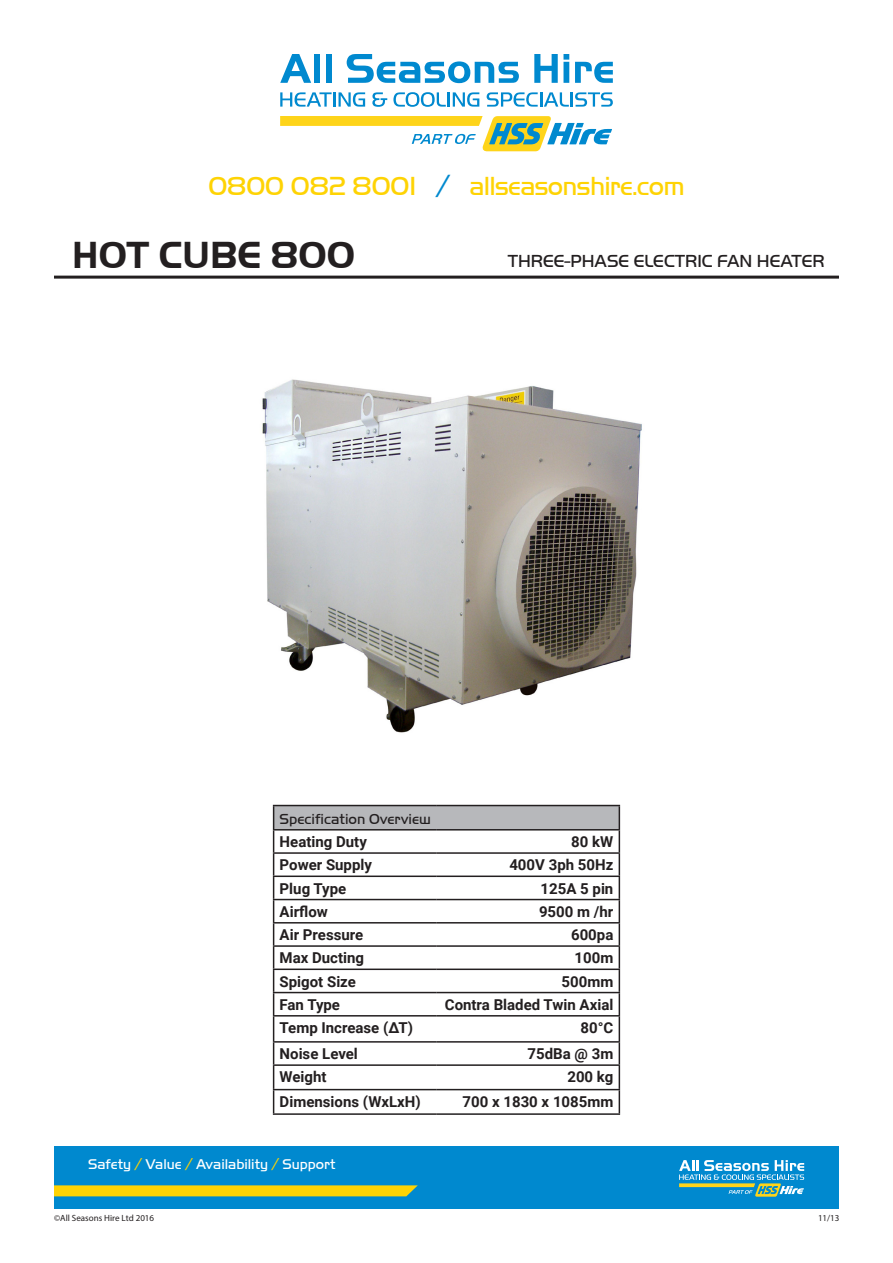
<style>
.page{position:relative;width:893px;height:1263px;background:#fff}
.page>*{position:absolute;margin:0;border:0;box-sizing:border-box;transform-origin:0 0}
.t1{font:700 39px "Handel Got D";color:#231f20}
.t2{font:27px "Handel Got D Ligh";letter-spacing:-.03em;color:#fed304}
.t3{font:18px "Handel Got D Ligh";color:#231f20}
.t4{font:700 15px "Roboto";color:#231f20}
.t5{font:15px "Handel Got D Ligh";color:#231f20}
.t6{font:14.55px "Handel Got D Ligh";color:#fff}
.t7{font:9px "Myriad Pro";color:#231f20}
.s1{color:#0089cf}
.s2{color:#fed304}
</style>
<div class="page">
<hr style="left:54px;top:276px;width:785px;height:3px;background:#231f20">
<svg style="left:280px;top:54px;width:31px;height:29px"></svg>
<div style="left:314px;top:54px;width:6px;height:29px;background:#0089cf"></div>
<div style="left:326px;top:54px;width:5px;height:29px;background:#0089cf"></div>
<svg style="left:347px;top:54px;width:172px;height:29px"></svg>
<svg style="left:534px;top:54px;width:35px;height:29px"></svg>
<svg style="left:575px;top:62px;width:38px;height:21px"></svg>
<svg style="left:280px;top:92px;width:85px;height:15px"></svg>
<svg style="left:372px;top:92px;width:15px;height:15px"></svg>
<svg style="left:393px;top:92px;width:53px;height:15px"></svg>
<hr style="left:447px;top:92px;width:3px;height:15px;background:#0089cf">
<svg style="left:453px;top:92px;width:26px;height:15px"></svg>
<svg style="left:487px;top:92px;width:82px;height:15px"></svg>
<hr style="left:570px;top:92px;width:3px;height:15px;background:#0089cf">
<svg style="left:575px;top:92px;width:38px;height:15px"></svg>
<svg style="left:280px;top:116px;width:332px;height:35px"></svg>
<div style="left:54px;top:1146px;width:785px;height:63px;background:#0089cf"></div>
<svg style="left:54px;top:1185px;width:364px;height:11px"></svg>
<svg style="left:679px;top:1160px;width:125px;height:37px"></svg>
<img style="left:262px;top:379px;width:380px;height:354px">
<div style="left:274px;top:805px;width:345px;height:25px;background:#b7b8bb"></div>
<hr style="left:273px;top:805px;width:164px;height:1px;background:#231f20">
<hr style="left:437px;top:805px;width:183px;height:1px;background:#231f20">
<hr style="left:273px;top:829px;width:164px;height:1px;background:#231f20">
<hr style="left:437px;top:829px;width:183px;height:1px;background:#231f20">
<hr style="left:273px;top:852px;width:164px;height:2px;background:#231f20">
<hr style="left:437px;top:852px;width:183px;height:2px;background:#231f20">
<hr style="left:273px;top:875px;width:164px;height:2px;background:#231f20">
<hr style="left:437px;top:875px;width:183px;height:2px;background:#231f20">
<hr style="left:273px;top:899px;width:164px;height:1px;background:#231f20">
<hr style="left:437px;top:899px;width:183px;height:1px;background:#231f20">
<hr style="left:273px;top:922px;width:164px;height:1px;background:#231f20">
<hr style="left:437px;top:922px;width:183px;height:1px;background:#231f20">
<hr style="left:273px;top:945px;width:164px;height:2px;background:#231f20">
<hr style="left:437px;top:945px;width:183px;height:2px;background:#231f20">
<hr style="left:273px;top:968px;width:164px;height:2px;background:#231f20">
<hr style="left:437px;top:968px;width:183px;height:2px;background:#231f20">
<hr style="left:273px;top:992px;width:164px;height:1px;background:#231f20">
<hr style="left:437px;top:992px;width:183px;height:1px;background:#231f20">
<hr style="left:273px;top:1015px;width:164px;height:1px;background:#231f20">
<hr style="left:437px;top:1015px;width:183px;height:1px;background:#231f20">
<hr style="left:273px;top:1041px;width:164px;height:1px;background:#231f20">
<hr style="left:437px;top:1041px;width:183px;height:1px;background:#231f20">
<hr style="left:273px;top:1064px;width:164px;height:2px;background:#231f20">
<hr style="left:437px;top:1064px;width:183px;height:2px;background:#231f20">
<hr style="left:273px;top:1089px;width:164px;height:1px;background:#231f20">
<svg style="left:273px;top:806px;width:1px;height:307px"></svg>
<hr style="left:437px;top:1089px;width:183px;height:1px;background:#231f20">
<svg style="left:619px;top:806px;width:1px;height:307px"></svg>
<hr style="left:273px;top:1113px;width:164px;height:2px;background:#231f20">
<hr style="left:437px;top:1113px;width:183px;height:2px;background:#231f20">
<h2 class="t2" style="left:208px;top:171px;width:478px">0800 082 8001 <span class="s1">/</span> allseasonshire.com</h2>
<p class="t1" style="left:72px;top:233px;width:284px">HOT CUBE 800</p>
<p class="t3" style="left:508px;top:251px;width:318px">THREE-PHASE ELECTRIC FAN HEATER</p>
<p class="t5" style="left:280px;top:810px;width:153px">Specification Overview</p>
<p class="t4" style="left:280px;top:831px;width:89px">Heating Duty</p>
<p class="t4" style="left:571px;top:831px;width:44px">80 kW</p>
<p class="t4" style="left:280px;top:854px;width:94px">Power Supply</p>
<p class="t4" style="left:509px;top:854px;width:106px">400V 3ph 50Hz</p>
<p class="t4" style="left:280px;top:878px;width:68px">Plug Type</p>
<p class="t4" style="left:541px;top:878px;width:74px">125A 5 pin</p>
<p class="t4" style="left:280px;top:901px;width:50px">Airflow</p>
<p class="t4" style="left:539px;top:901px;width:76px">9500 m /hr</p>
<p class="t4" style="left:280px;top:924px;width:85px">Air Pressure</p>
<p class="t4" style="left:571px;top:924px;width:44px">600pa</p>
<p class="t4" style="left:280px;top:947px;width:86px">Max Ducting</p>
<p class="t4" style="left:575px;top:947px;width:39px">100m</p>
<p class="t4" style="left:280px;top:971px;width:78px">Spigot Size</p>
<p class="t4" style="left:562px;top:971px;width:40px">500mm</p>
<p class="t4" style="left:280px;top:994px;width:62px">Fan Type</p>
<p class="t4" style="left:445px;top:994px;width:170px">Contra Bladed Twin Axial</p>
<p class="t4" style="left:280px;top:1017px;width:135px">Temp Increase (ΔT)</p>
<p class="t4" style="left:580px;top:1017px;width:34px">80°C</p>
<p class="t4" style="left:280px;top:1043px;width:80px">Noise Level</p>
<p class="t4" style="left:528px;top:1043px;width:86px">75dBa @ 3m</p>
<p class="t4" style="left:280px;top:1066px;width:49px">Weight</p>
<p class="t4" style="left:567px;top:1066px;width:47px">200 kg</p>
<p class="t4" style="left:280px;top:1091px;width:143px">Dimensions (WxLxH)</p>
<p class="t4" style="left:462px;top:1091px;width:139px">700 x 1830 x 1085mm</p>
<p class="t6" style="left:88px;top:1156px;width:249px">Safety <span class="s2">/</span> Value <span class="s2">/</span> Availability <span class="s2">/</span> Support</p>
<p class="t7" style="left:54px;top:1212px;width:101px">©All Seasons Hire Ltd 2016</p>
<p class="t7" style="left:818px;top:1212px;width:23px">11/13</p>
</div>
